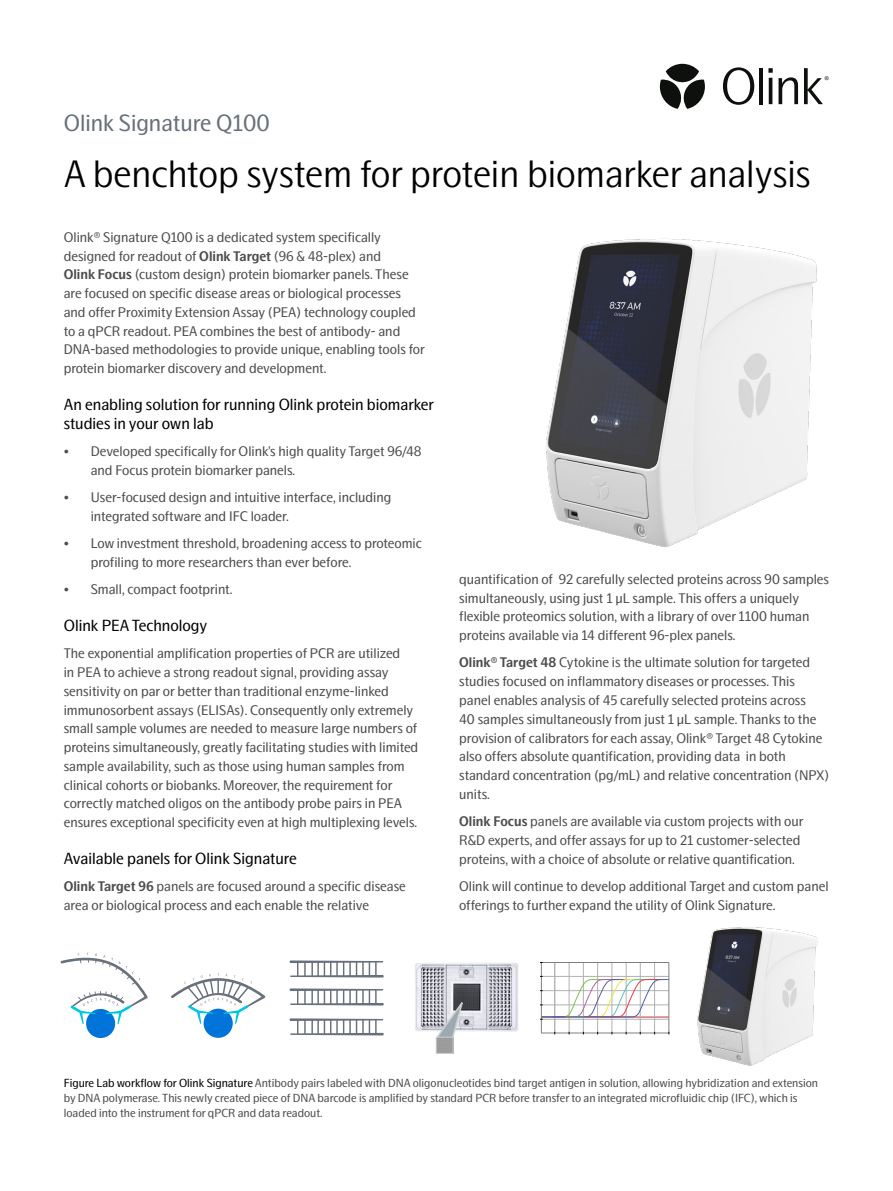
<style>
.page{position:relative;width:893px;height:1191px;background:#fff}
.page>*{position:absolute;margin:0;border:0;box-sizing:border-box;transform-origin:0 0}
.Headline{font:300 39px "Swedish Gothic";color:#000}
.Document_type{font:24px "Swedish Gothic";color:#67707b}
.Subhead_2{font:16.5px/19.5px "Swedish Gothic";color:#000}
.Bodycopy{font:14.25px/18.8px "Swedish Gothic";color:#4d4d4d}
.Subhead_1{font:12px/15px "Swedish Gothic";color:#4d4d4d}
.t1{font:9.75px "Swedish Gothic";color:#0e100e}
.s1{font-weight:600}
.s2{color:#000}
</style>
<div class="page">
<svg style="left:660px;top:64px;width:45px;height:45px"></svg>
<svg style="left:723px;top:67px;width:31px;height:38px"></svg>
<hr style="left:759px;top:68px;width:4px;height:36px;background:#0e100e">
<svg style="left:768px;top:68px;width:30px;height:36px"></svg>
<svg style="left:804px;top:68px;width:19px;height:36px"></svg>
<hr style="left:554px;top:962px;width:1px;height:71px;background:#afb2b0">
<hr style="left:569px;top:962px;width:1px;height:71px;background:#afb2b0">
<hr style="left:583px;top:962px;width:1px;height:71px;background:#afb2b0">
<hr style="left:597px;top:962px;width:1px;height:71px;background:#afb2b0">
<hr style="left:612px;top:962px;width:1px;height:71px;background:#afb2b0">
<hr style="left:626px;top:962px;width:1px;height:71px;background:#afb2b0">
<hr style="left:640px;top:962px;width:1px;height:71px;background:#afb2b0">
<hr style="left:654px;top:962px;width:1px;height:71px;background:#afb2b0">
<hr style="left:541px;top:1032px;width:128px;height:1px;background:#7e7f7e">
<hr style="left:541px;top:962px;width:128px;height:1px;background:#7e7f7e">
<hr style="left:541px;top:962px;width:1px;height:71px;background:#7e7f7e">
<svg style="left:540px;top:976px;width:119px;height:44px"></svg>
<img style="left:415px;top:963px;width:103px;height:68px">
<svg style="left:435px;top:1000px;width:29px;height:45px"></svg>
<img style="left:438px;top:1038px;width:13px;height:13px">
<div style="left:436px;top:1036px;width:17px;height:17px;border:1px solid #c9d0d2"></div>
<img style="left:546px;top:238px;width:271px;height:310px">
<div style="left:86px;top:1009px;width:29px;height:29px;background:#0074d9;border-radius:50%"></div>
<svg style="left:61px;top:952px;width:87px;height:72px"></svg>
<div style="left:204px;top:1008px;width:29px;height:29px;background:#0074d9;border-radius:50%"></div>
<svg style="left:171px;top:973px;width:94px;height:51px"></svg>
<svg style="left:290px;top:988px;width:94px;height:17px"></svg>
<svg style="left:290px;top:1018px;width:94px;height:17px"></svg>
<svg style="left:290px;top:960px;width:94px;height:17px"></svg>
<img style="left:659px;top:927px;width:159px;height:139px">
<p class="Document_type" style="left:64px;top:109px;width:207px">Olink Signature Q100</p>
<p class="t1" style="left:825px;top:74px;width:6px">®</p>
<p class="Headline" style="left:64px;top:151px;width:748px">A benchtop system for protein biomarker analysis</p>
<p class="Bodycopy" style="left:64px;top:227px;width:362px">Olink® Signature Q100 is a dedicated system specifically designed for readout of <span class="s1">Olink Target</span> (96 &amp; 48-plex) and<br><span class="s1">Olink Focus</span> (custom design) protein biomarker panels. These are focused on specific disease areas or biological processes and offer Proximity Extension Assay (PEA) technology coupled to a qPCR readout. PEA combines the best of antibody- and DNA-based methodologies to provide unique, enabling tools for protein biomarker discovery and development.</p>
<p class="Subhead_2" style="left:64px;top:394px;width:372px">An enabling solution for running Olink protein biomarker studies in your own lab</p>
<p class="Bodycopy" style="left:91px;top:442px;width:332px;text-indent:-27px">• Developed specifically for Olink’s high quality Target 96/48 and Focus protein biomarker panels.</p>
<p class="Bodycopy" style="left:91px;top:488px;width:302px;text-indent:-27px">• User-focused design and intuitive interface, including integrated software and IFC loader.</p>
<p class="Bodycopy" style="left:91px;top:534px;width:333px;text-indent:-27px">• Low investment threshold, broadening access to proteomic profiling to more researchers than ever before.</p>
<p class="Bodycopy" style="left:64px;top:580px;width:170px">• Small, compact footprint.</p>
<p class="Subhead_2" style="left:64px;top:615px;width:145px">Olink PEA Technology</p>
<p class="Bodycopy" style="left:64px;top:644px;width:356px">The exponential amplification properties of PCR are utilized<br>in PEA to achieve a strong readout signal, providing assay sensitivity on par or better than traditional enzyme-linked immunosorbent assays (ELISAs). Consequently only extremely small sample volumes are needed to measure large numbers of proteins simultaneously, greatly facilitating studies with limited sample availability, such as those using human samples from clinical cohorts or biobanks. Moreover, the requirement for correctly matched oligos on the antibody probe pairs in PEA ensures exceptional specificity even at high multiplexing levels.</p>
<p class="Subhead_2" style="left:64px;top:848px;width:235px">Available panels for Olink Signature</p>
<p class="Bodycopy" style="left:64px;top:876px;width:344px"><span class="s1">Olink Target 96</span> panels are focused around a specific disease area or biological process and each enable the relative</p>
<p class="Bodycopy" style="left:459px;top:569px;width:371px">quantification of 92 carefully selected proteins across 90 samples simultaneously, using just 1 µL sample. This offers a uniquely flexible proteomics solution, with a library of over 1100 human proteins available via 14 different 96-plex panels.</p>
<p class="Bodycopy" style="left:459px;top:653px;width:371px"><span class="s1">Olink® Target 48</span> Cytokine is the ultimate solution for targeted studies focused on inflammatory diseases or processes. This panel enables analysis of 45 carefully selected proteins across<br>40 samples simultaneously from just 1 μL sample. Thanks to the provision of calibrators for each assay, Olink® Target 48 Cytokine also offers absolute quantification, providing data in both standard concentration (pg/mL) and relative concentration (NPX) units.</p>
<p class="Bodycopy" style="left:459px;top:811px;width:346px"><span class="s1">Olink Focus</span> panels are available via custom projects with our<br>R&amp;D experts, and offer assays for up to 21 customer-selected proteins, with a choice of absolute or relative quantification.</p>
<p class="Bodycopy" style="left:459px;top:876px;width:371px">Olink will continue to develop additional Target and custom panel offerings to further expand the utility of Olink Signature.</p>
<p class="Subhead_1" style="left:64px;top:1075px;width:756px"><span class="s2">Figure Lab workflow for Olink Signature</span> Antibody pairs labeled with DNA oligonucleotides bind target antigen in solution, allowing hybridization and extension by DNA polymerase. This newly created piece of DNA barcode is amplified by standard PCR before transfer to an integrated microfluidic chip (IFC), which is loaded into the instrument for qPCR and data readout.</p>
</div>
